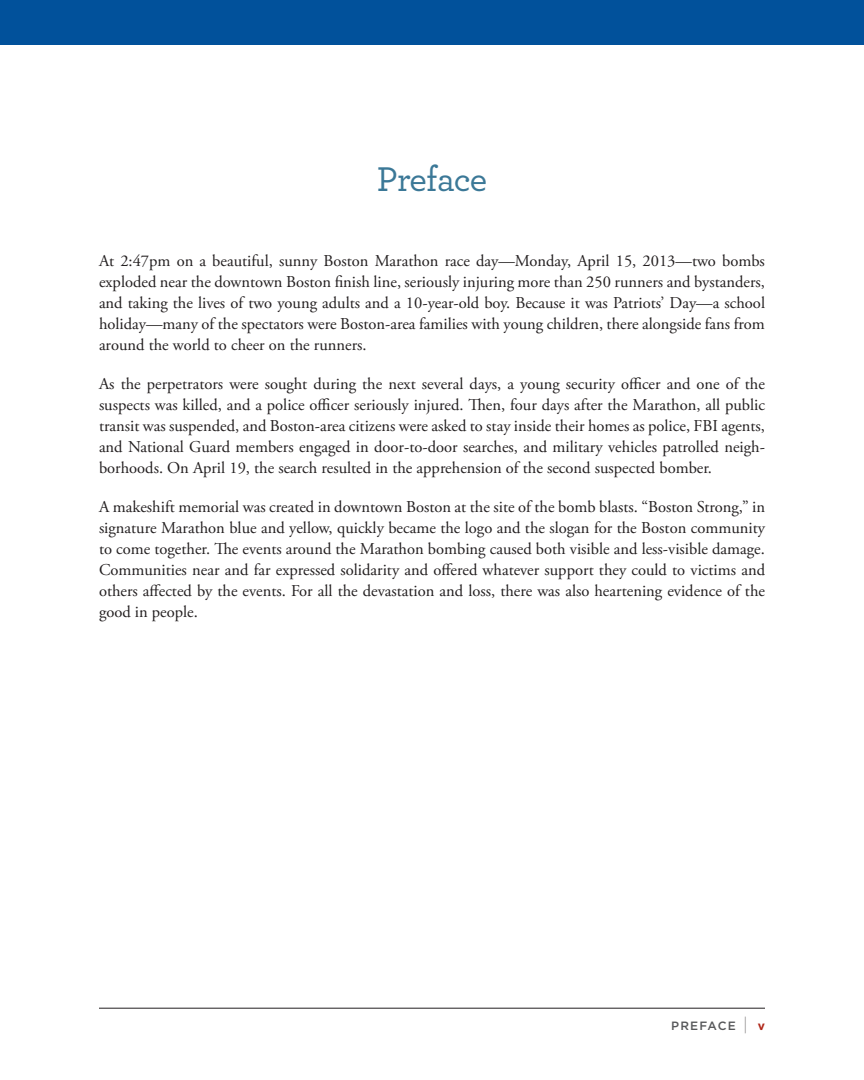
<style>
.page{position:relative;width:864px;height:1080px;background:#fff}
.page>*{position:absolute;margin:0;border:0;box-sizing:border-box;transform-origin:0 0}
.t1{font:500 36px "Archer Pro";letter-spacing:-.025em;color:#3b7897}
.t2{font:16.5px/21px "Adobe Garamond Pro";color:#231f20;text-align:justify}
.t3{font:500 12px "Gotham";color:#57585a}
.s1{font-weight:100;font-size:18px;color:#231f20}
.s2{font-weight:700;color:#b0281a}
</style>
<div class="page">
<hr style="left:99px;top:1008px;width:666px;height:1px;background:#231f20">
<div style="left:1px;top:0;width:863px;height:45px;background:#01519b"></div>
<h1 class="t1" style="left:377px;top:153px;width:112px">Preface</h1>
<p class="t2" style="left:99px;top:251px;width:668px">At 2:47pm on a beautiful, sunny Boston Marathon race day—Monday, April 15, 2013—two bombs exploded near the downtown Boston finish line, seriously injuring more than 250 runners and bystanders, and taking the lives of two young adults and a 10-year-old boy. Because it was Patriots’ Day—a school holiday—many of the spectators were Boston-area families with young children, there alongside fans from around the world to cheer on the runners.</p>
<p class="t2" style="left:99px;top:374px;width:668px">As the perpetrators were sought during the next several days, a young security officer and one of the suspects was killed, and a police officer seriously injured. Then, four days after the Marathon, all public transit was suspended, and Boston-area citizens were asked to stay inside their homes as police, FBI agents, and National Guard members engaged in door-to-door searches, and military vehicles patrolled neigh&shy;borhoods. On April 19, the search resulted in the apprehension of the second suspected bomber.</p>
<p class="t2" style="left:99px;top:497px;width:668px">A makeshift memorial was created in downtown Boston at the site of the bomb blasts. “Boston Strong,” in signature Marathon blue and yellow, quickly became the logo and the slogan for the Boston community to come together. The events around the Marathon bombing caused both visible and less-visible damage.<br>Communities near and far expressed solidarity and offered whatever support they could to victims and others affected by the events. For all the devastation and loss, there was also heartening evidence of the good in people.</p>
<p class="t3" style="left:671px;top:1018px;width:42px">PREFAC</p>
<p class="t3" style="left:728px;top:1018px;width:39px">E <span class="s1">|</span> <span class="s2">v</span></p>
</div>
